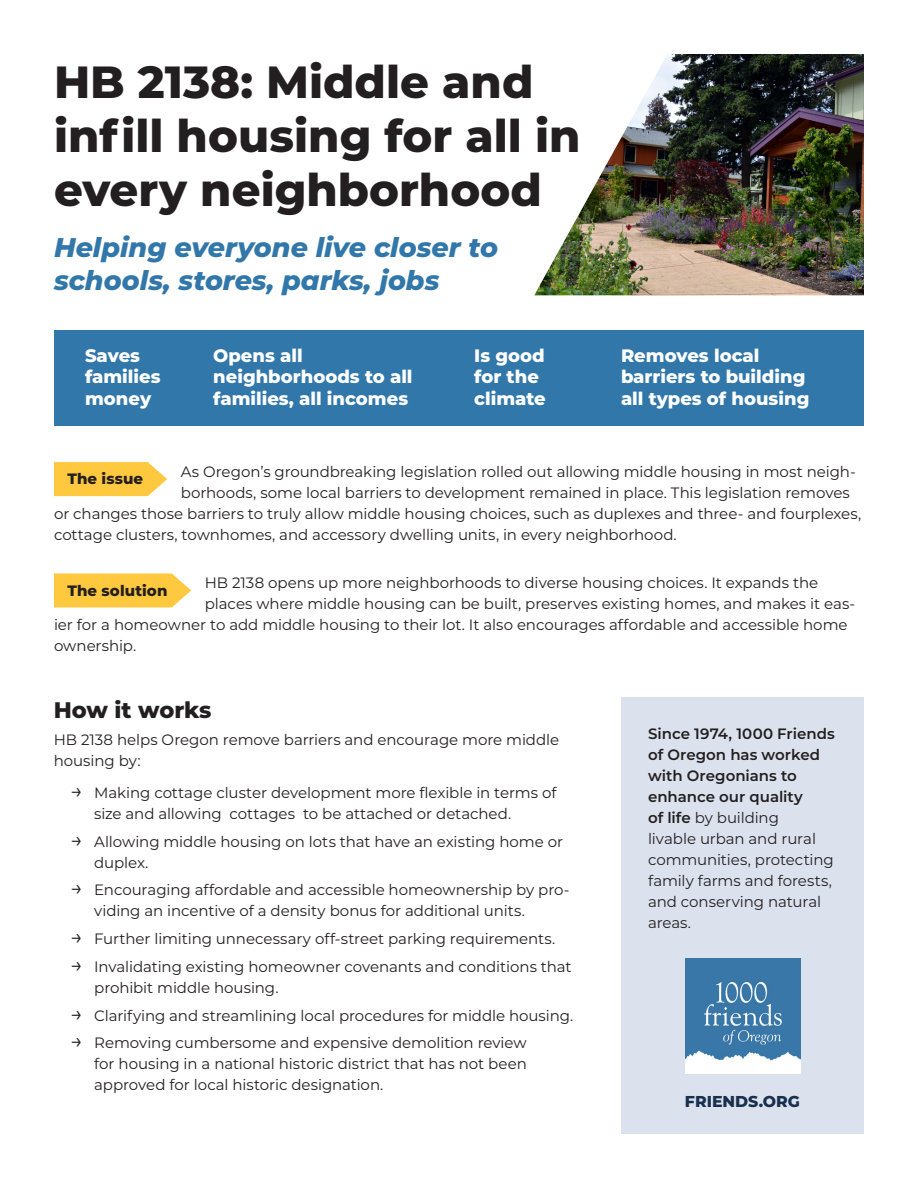
<style>
.page{position:relative;width:918px;height:1188px;background:#fff}
.page>*{position:absolute;margin:0;border:0;box-sizing:border-box;transform-origin:0 0}
.t1{font:800 45px/54px "Montserrat";color:#231f20}
.t2{font:italic 800 27px/32.4px "Montserrat";color:#3177a9}
.t3{font:800 22.5px "Montserrat";color:#231f20}
.t4{font:800 18px/21.6px "Montserrat";color:#fff}
.t5{font:800 15.75px "Montserrat";color:#18304d}
.Body_text{font:15px/21px "Montserrat";letter-spacing:-.005em;color:#231f20}
.Body_text-2{font:800 15px "Montserrat";letter-spacing:.005em;color:#231f20}
.s1{font-size:21px}
.s2{font-weight:600}
</style>
<div class="page">
<div style="left:54px;top:330px;width:810px;height:95px;background:#3177a9"></div>
<img style="left:534px;top:54px;width:330px;height:241px">
<svg style="left:54px;top:462px;width:113px;height:34px;background:#fecd4f"></svg>
<svg style="left:54px;top:573px;width:137px;height:35px;background:#fece51"></svg>
<div style="left:621px;top:698px;width:243px;height:436px;background:#dbe2ee"></div>
<img style="left:686px;top:959px;width:114px;height:114px">
<h1 class="t1" style="left:54px;top:52px;width:528px">HB 2138: Middle and infill housing for all in every neighborhood</h1>
<h2 class="t2" style="left:54px;top:230px;width:446px">Helping everyone live closer to schools, stores, parks, jobs</h2>
<p class="t4" style="left:85px;top:343px;width:77px">Saves families money</p>
<p class="t4" style="left:213px;top:344px;width:201px">Opens all neighborhoods to all families, all incomes</p>
<p class="t4" style="left:474px;top:343px;width:73px">Is good for the climate</p>
<p class="t4" style="left:621px;top:343px;width:190px">Removes local barriers to building all types of housing</p>
<p class="Body_text" style="left:181px;top:460px;width:677px">As Oregon’s groundbreaking legislation rolled out allowing middle housing in most neigh-</p>
<p class="Body_text" style="left:181px;top:481px;width:671px">borhoods, some local barriers to development remained in place. This legislation removes</p>
<p class="Body_text" style="left:54px;top:502px;width:809px">or changes those barriers to truly allow middle housing choices, such as duplexes and three- and fourplexes,</p>
<p class="Body_text" style="left:54px;top:523px;width:624px">cottage clusters, townhomes, and accessory dwelling units, in every neighborhood.</p>
<p class="Body_text-2" style="left:68px;top:468px;width:77px">The issue</p>
<p class="Body_text" style="left:205px;top:572px;width:615px">HB 2138 opens up more neighborhoods to diverse housing choices. It expands the</p>
<p class="Body_text" style="left:205px;top:593px;width:652px">places where middle housing can be built, preserves existing homes, and makes it eas-</p>
<p class="Body_text" style="left:54px;top:614px;width:795px">ier for a homeowner to add middle housing to their lot. It also encourages affordable and accessible home</p>
<p class="Body_text" style="left:54px;top:635px;width:84px">ownership.</p>
<p class="Body_text-2" style="left:68px;top:579px;width:101px">The solution</p>
<h3 class="t3" style="left:54px;top:693px;width:159px">How it works</h3>
<p class="Body_text" style="left:54px;top:729px;width:507px">HB 2138 helps Oregon remove barriers and encourage more middle housing by:</p>
<p class="Body_text" style="left:94px;top:781px;width:464px;text-indent:-24px"><span class="s1">→</span> Making cottage cluster development more flexible in terms of size and allowing cottages to be attached or detached.</p>
<p class="Body_text" style="left:94px;top:830px;width:471px;text-indent:-24px"><span class="s1">→</span> Allowing middle housing on lots that have an existing home or duplex.</p>
<p class="Body_text" style="left:94px;top:879px;width:477px;text-indent:-24px"><span class="s1">→</span> Encouraging affordable and accessible homeownership by pro&shy;viding an incentive of a density bonus for additional units.</p>
<p class="Body_text" style="left:70px;top:928px;width:487px"><span class="s1">→</span> Further limiting unnecessary off-street parking requirements.</p>
<p class="Body_text" style="left:94px;top:955px;width:479px;text-indent:-24px"><span class="s1">→</span> Invalidating existing homeowner covenants and conditions that prohibit middle housing.</p>
<p class="Body_text" style="left:70px;top:1004px;width:505px"><span class="s1">→</span> Clarifying and streamlining local procedures for middle housing.</p>
<p class="Body_text" style="left:94px;top:1032px;width:434px;text-align:justify;text-indent:-24px"><span class="s1">→</span> Removing cumbersome and expensive demolition review for housing in a national historic district that has not been approved for local historic designation.</p>
<p class="Body_text" style="left:648px;top:723px;width:188px"><span class="s2">Since 1974, 1000 Friends of Oregon has worked with Oregonians to enhance our quality<br>of life</span> by building<br>livable urban and rural communities, protecting family farms and forests, and conserving natural areas.</p>
<p class="t5" style="left:685px;top:1090px;width:117px">FRIENDS.ORG</p>
</div>
